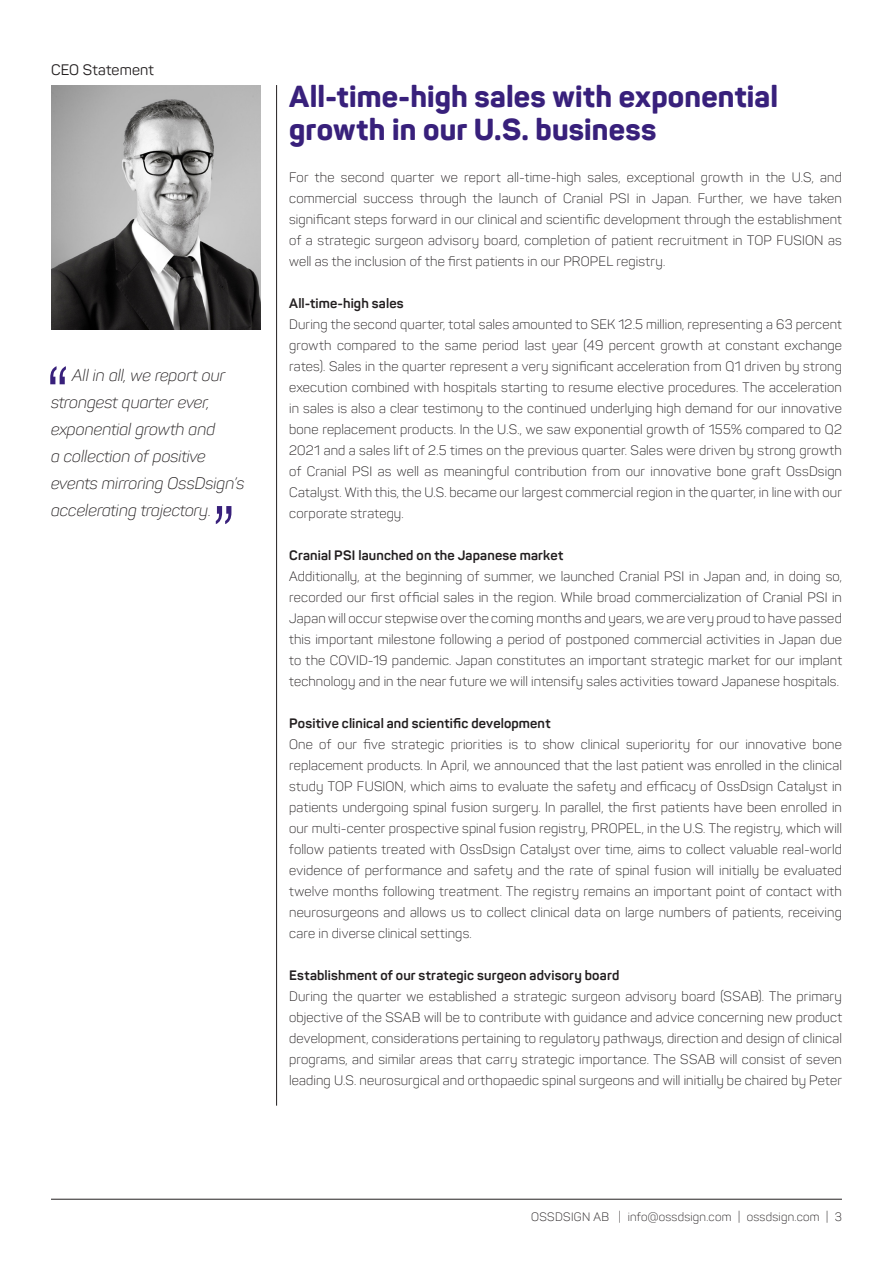
<style>
.page{position:relative;width:893px;height:1263px;background:#fff}
.page>*{position:absolute;margin:0;border:0;box-sizing:border-box;transform-origin:0 0}
.t1{font:800 30px/33px "Panton";letter-spacing:.005em;color:#38207b}
.t2{font:italic 300 16.5px/27px "Panton";color:#231f20}
.t3{font:15px "Panton";letter-spacing:.01em;color:#231f20}
.t4{font:300 13.5px/21px "Panton";letter-spacing:.01em;color:#231f20;text-align:justify}
.t5{font:700 13.5px "Panton";letter-spacing:.01em;color:#231f20}
.t6{font:300 12px "Panton";letter-spacing:.02em;color:#231f20}
</style>
<div class="page">
<hr style="left:51px;top:1199px;width:791px;height:1px;background:#231f20">
<svg style="left:50px;top:366px;width:16px;height:18px"></svg>
<svg style="left:216px;top:506px;width:15px;height:18px"></svg>
<img style="left:51px;top:85px;width:210px;height:244px">
<hr style="left:276px;top:85px;width:1px;height:1021px;background:#231f20">
<p class="t3" style="left:51px;top:60px;width:104px">CEO Statement</p>
<p class="t2" style="left:51px;top:362px;width:195px;text-indent:21px">All in all, we report our strongest quarter ever, exponential growth and<br>a collection of positive events mirroring OssDsign’s accelerating trajectory.</p>
<p class="t1" style="left:289px;top:80px;width:490px">All-time-high sales with exponential growth in our U.S. business</p>
<p class="t4" style="left:289px;top:167px;width:554px">For the second quarter we report all-time-high sales, exceptional growth in the U.S, and commercial success through the launch of Cranial PSI in Japan. Further, we have taken significant steps forward in our clinical and scientific development through the establishment of a strategic surgeon advisory board, completion of patient recruitment in TOP FUSION as well as the inclusion of the first patients in our PROPEL registry.</p>
<p class="t5" style="left:289px;top:295px;width:116px">All-time-high sales</p>
<p class="t4" style="left:289px;top:314px;width:554px">During the second quarter, total sales amounted to SEK 12.5 million, representing a 63 percent growth compared to the same period last year (49 percent growth at constant exchange rates). Sales in the quarter represent a very significant acceleration from Q1 driven by strong execution combined with hospitals starting to resume elective procedures. The acceleration in sales is also a clear testimony to the continued underlying high demand for our innovative bone replacement products. In the U.S., we saw exponential growth of 155% compared to Q2<br>2021 and a sales lift of 2.5 times on the previous quarter. Sales were driven by strong growth of Cranial PSI as well as meaningful contribution from our innovative bone graft OssDsign Catalyst. With this, the U.S. became our largest commercial region in the quarter, in line with our corporate strategy.</p>
<p class="t5" style="left:289px;top:547px;width:276px">Cranial PSI launched on the Japanese market</p>
<p class="t4" style="left:289px;top:566px;width:554px">Additionally, at the beginning of summer, we launched Cranial PSI in Japan and, in doing so, recorded our first official sales in the region. While broad commercialization of Cranial PSI in Japan will occur stepwise over the coming months and years, we are very proud to have passed this important milestone following a period of postponed commercial activities in Japan due to the COVID-19 pandemic. Japan constitutes an important strategic market for our implant technology and in the near future we will intensify sales activities toward Japanese hospitals.</p>
<p class="t5" style="left:289px;top:715px;width:263px">Positive clinical and scientific development</p>
<p class="t4" style="left:289px;top:734px;width:554px">One of our five strategic priorities is to show clinical superiority for our innovative bone replacement products. In April, we announced that the last patient was enrolled in the clinical study TOP FUSION, which aims to evaluate the safety and efficacy of OssDsign Catalyst in patients undergoing spinal fusion surgery. In parallel, the first patients have been enrolled in our multi-center prospective spinal fusion registry, PROPEL, in the U.S. The registry, which will follow patients treated with OssDsign Catalyst over time, aims to collect valuable real-world evidence of performance and safety and the rate of spinal fusion will initially be evaluated twelve months following treatment. The registry remains an important point of contact with neurosurgeons and allows us to collect clinical data on large numbers of patients, receiving care in diverse clinical settings.</p>
<p class="t5" style="left:289px;top:967px;width:332px">Establishment of our strategic surgeon advisory board</p>
<p class="t4" style="left:289px;top:986px;width:554px">During the quarter we established a strategic surgeon advisory board (SSAB). The primary objective of the SSAB will be to contribute with guidance and advice concerning new product development, considerations pertaining to regulatory pathways, direction and design of clinical programs, and similar areas that carry strategic importance. The SSAB will consist of seven leading U.S. neurosurgical and orthopaedic spinal surgeons and will initially be chaired by Peter</p>
<p class="t6" style="left:531px;top:1209px;width:312px">OSSDSIGN AB | info@ossdsign.com | ossdsign.com | 3</p>
</div>
